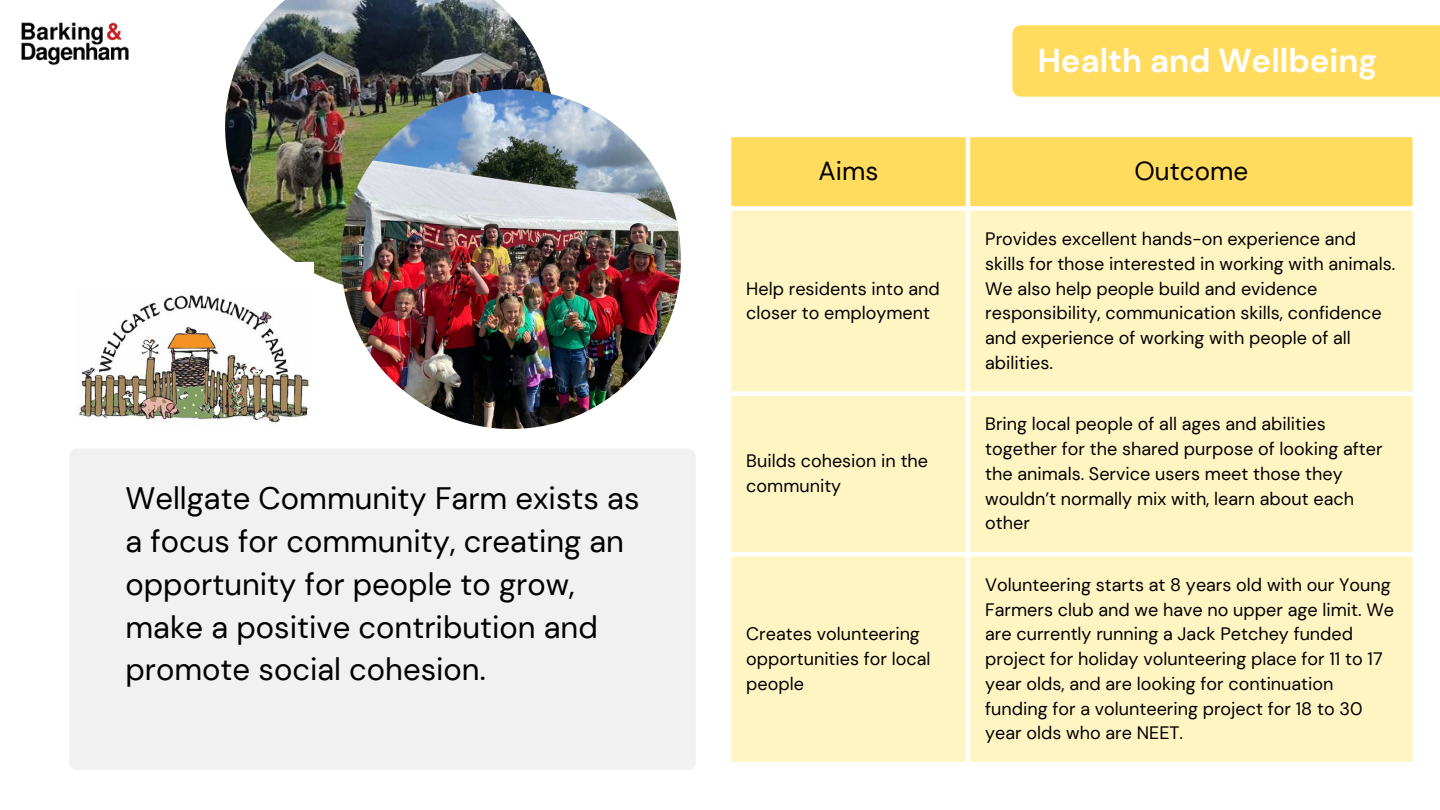
<style>
.page{position:relative;width:1440px;height:810px;background:#fff}
.page>*{position:absolute;margin:0;border:0;box-sizing:border-box;transform-origin:0 0}
.t1{font:700 33px "DM Sans";color:#fff}
.t2{font:31px/42.8px "DM Sans";color:#000}
.t3{font:26px "DM Sans";color:#000}
.t4{font:18px/24.8px "DM Sans";color:#000}
</style>
<div class="page">
<div style="left:731px;top:137px;width:682px;height:69px;background:#ffdc5d"></div>
<div style="left:731px;top:211px;width:682px;height:551px;background:#fff5c3"></div>
<hr style="left:966px;top:137px;width:4px;height:625px;background:#fff">
<div style="left:727px;top:391px;width:690px;height:5px;background:#fff"></div>
<hr style="left:727px;top:552px;width:690px;height:4px;background:#fff">
<div style="left:1012px;top:25px;width:428px;height:72px;background:#ffdc5d"></div>
<div style="left:69px;top:448px;width:627px;height:322px;background:#f1f1f1;border-radius:8px"></div>
<img style="left:21px;top:22px;width:108px;height:43px">
<img style="left:225px;top:0;width:326px;height:289px">
<img style="left:341px;top:89px;width:340px;height:340px;border-radius:50%">
<img style="left:78px;top:263px;width:235px;height:160px">
<h2 class="t2" style="left:126px;top:477px;width:516px">Wellgate Community Farm exists as a focus for community, creating an opportunity for people to grow, make a positive contribution and promote social cohesion.</h2>
<h1 class="t1" style="left:1038px;top:39px;width:341px">Health and Wellbeing</h1>
<h3 class="t3" style="left:819px;top:154px;width:61px">Aims</h3>
<h3 class="t3" style="left:1135px;top:154px;width:115px">Outcome</h3>
<p class="t4" style="left:746px;top:276px;width:195px">Help residents into and closer to employment</p>
<p class="t4" style="left:746px;top:449px;width:183px">Builds cohesion in the community</p>
<p class="t4" style="left:746px;top:622px;width:186px">Creates volunteering opportunities for local people</p>
<p class="t4" style="left:985px;top:227px;width:411px">Provides excellent hands-on experience and skills for those interested in working with animals.<br>We also help people build and evidence responsibility, communication skills, confidence and experience of working with people of all abilities.</p>
<p class="t4" style="left:985px;top:412px;width:399px">Bring local people of all ages and abilities together for the shared purpose of looking after the animals. Service users meet those they wouldn’t normally mix with, learn about each other</p>
<p class="t4" style="left:985px;top:572px;width:410px">Volunteering starts at 8 years old with our Young Farmers club and we have no upper age limit. We are currently running a Jack Petchey funded project for holiday volunteering place for 11 to 17 year olds, and are looking for continuation funding for a volunteering project for 18 to 30 year olds who are NEET.</p>
</div>
